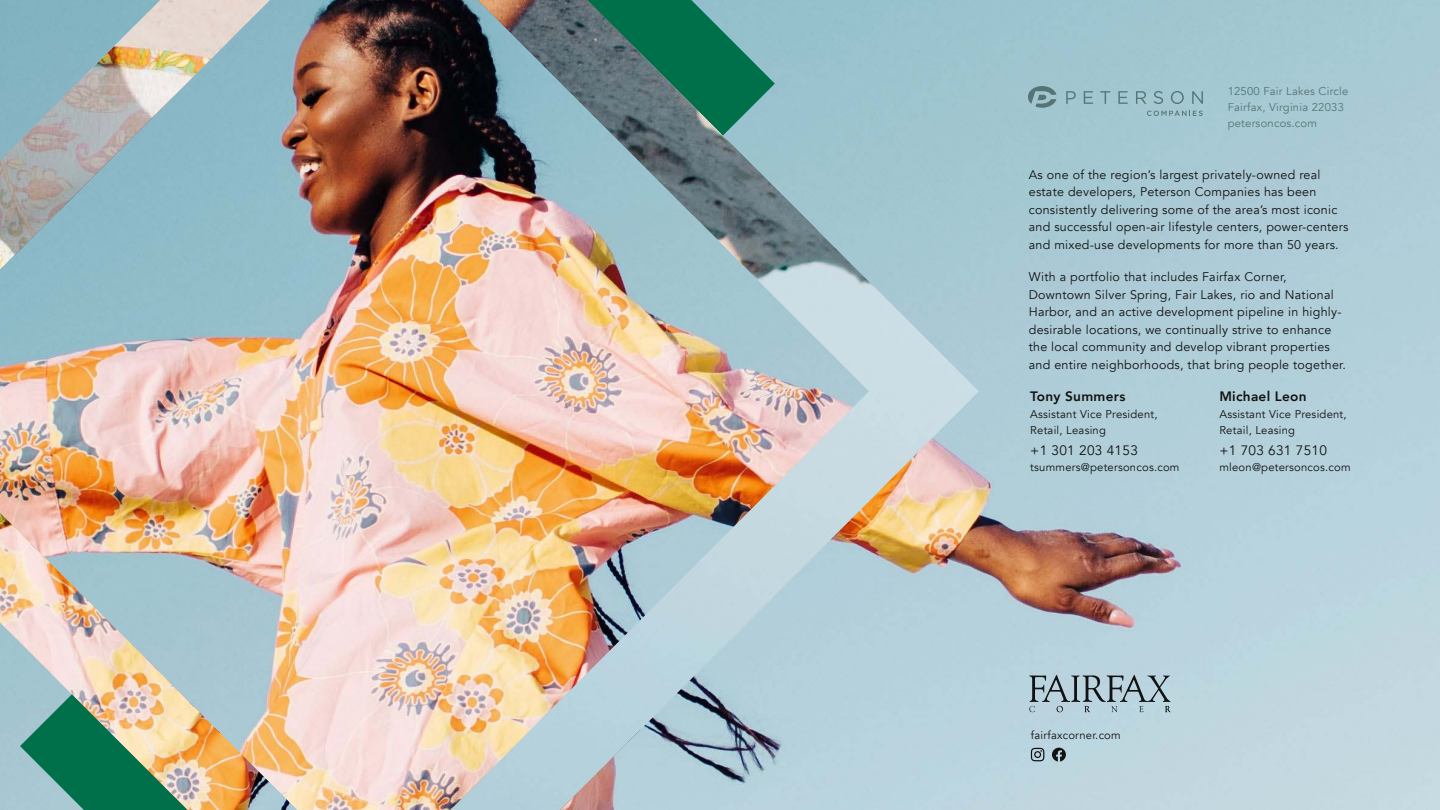
<style>
.page{position:relative;width:1440px;height:810px;background:#fff}
.page>*{position:absolute;margin:0;border:0;box-sizing:border-box;transform-origin:0 0}
.t1{font:13.62px "Avenir";letter-spacing:.02em;color:#121212}
.t2{font:800 13.62px "Avenir";letter-spacing:.02em;color:#121212}
.t3{font:12.5px/17.5px "Avenir";letter-spacing:.02em;color:#121212}
.t4{font:11.25px/16.2px "Avenir";letter-spacing:.02em;color:#121212}
.t5{font:11.25px/16.2px "Avenir";letter-spacing:.02em;color:#567376}
</style>
<div class="page">
<img style="left:979px;top:0;width:461px;height:810px">
<svg style="left:1066px;top:91px;width:10px;height:13px"></svg>
<svg style="left:1084px;top:91px;width:9px;height:13px"></svg>
<svg style="left:1100px;top:91px;width:10px;height:13px"></svg>
<svg style="left:1118px;top:91px;width:10px;height:13px"></svg>
<svg style="left:1136px;top:91px;width:10px;height:13px"></svg>
<svg style="left:1154px;top:91px;width:9px;height:13px"></svg>
<svg style="left:1171px;top:91px;width:13px;height:13px"></svg>
<svg style="left:1192px;top:91px;width:11px;height:13px"></svg>
<svg style="left:1147px;top:111px;width:56px;height:5px"></svg>
<svg style="left:1028px;top:86px;width:28px;height:22px"></svg>
<svg style="left:1029px;top:675px;width:142px;height:37px;background:#99adb6"></svg>
<svg style="left:1031px;top:748px;width:13px;height:13px"></svg>
<svg style="left:1052px;top:748px;width:14px;height:14px"></svg>
<img style="left:0;top:0;width:979px;height:810px">
<p class="t5" style="left:1228px;top:84px;width:122px">12500 Fair Lakes Circle<br>Fairfax, Virginia 22033 petersoncos.com</p>
<p class="t3" style="left:1029px;top:167px;width:321px">As one of the region’s largest privately-owned real estate developers, Peterson Companies has been consistently delivering some of the area’s most iconic and successful open-air lifestyle centers, power-centers and mixed-use developments for more than 50 years.</p>
<p class="t3" style="left:1029px;top:269px;width:319px">With a portfolio that includes Fairfax Corner, Downtown Silver Spring, Fair Lakes, rio and National Harbor, and an active development pipeline in highly&shy;desirable locations, we continually strive to enhance the local community and develop vibrant properties and entire neighborhoods, that bring people together.</p>
<p class="t2" style="left:1030px;top:386px;width:97px">Tony Summers</p>
<p class="t4" style="left:1030px;top:407px;width:129px">Assistant Vice President,<br>Retail, Leasing</p>
<p class="t1" style="left:1030px;top:444px;width:109px">+1 301 203 4153</p>
<p class="t4" style="left:1030px;top:461px;width:151px">tsummers@petersoncos.com</p>
<p class="t2" style="left:1219px;top:386px;width:89px">Michael Leon</p>
<p class="t4" style="left:1219px;top:407px;width:129px">Assistant Vice President,<br>Retail, Leasing</p>
<p class="t1" style="left:1219px;top:444px;width:109px">+1 703 631 7510</p>
<p class="t4" style="left:1219px;top:461px;width:133px">mleon@petersoncos.com</p>
<p class="t4" style="left:1031px;top:728px;width:91px">fairfaxcorner.com</p>
</div>
